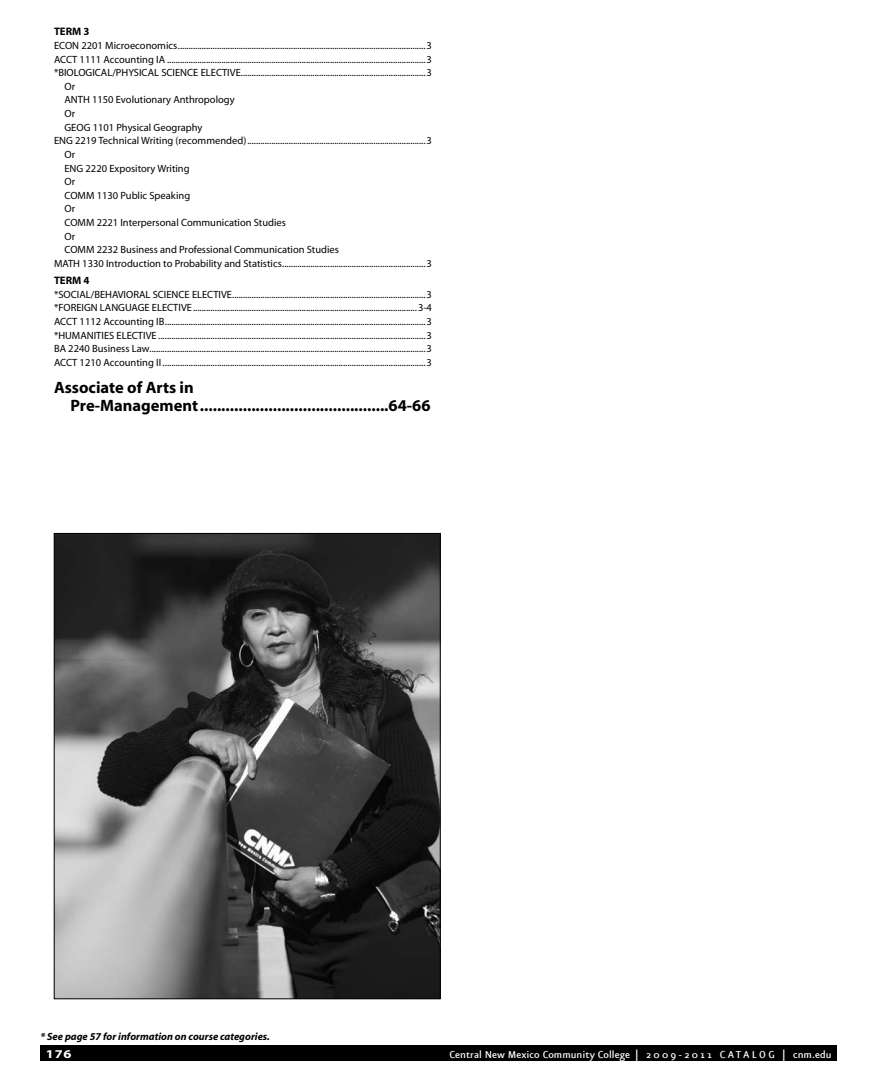
<style>
.page{position:relative;width:891px;height:1080px;background:#fff}
.page>*{position:absolute;margin:0;border:0;box-sizing:border-box;transform-origin:0 0}
.t1{font:700 16.5px/18px "Myriad";color:#000}
.t2{font:500 12px "Eureka Sans";color:#fff}
.t3{font:700 12px "Myriad";color:#fff;scale:1.2 1}
.t4{font:700 10.8px "Myriad";color:#000}
.t5{font:10.5px/13.6px "Myriad";color:#000;text-align:justify}
.t6{font:italic 700 10.5px "Myriad";color:#000}
</style>
<div class="page">
<div style="left:40px;top:1046px;width:797px;height:15px;background:#000"></div>
<img style="left:56px;top:535px;width:382px;height:462px">
<p class="t4" style="left:54px;top:26px;width:37px">Term 3</p>
<p class="t5" style="left:54px;top:39px;width:379px">ECON 2201 Microeconomics..................................................................................................................3<br>ACCT 1111 Accounting IA .......................................................................................................................3 *BIOLOGICAL/PHYSICAL SCIENCE Elective</p>
<p class="t5" style="left:241px;top:66px;width:193px">.....................................................................................3</p>
<p class="t5" style="left:64px;top:80px;width:12px">Or</p>
<p class="t5" style="left:64px;top:94px;width:172px">ANTH 1150 Evolutionary Anthropology</p>
<p class="t5" style="left:64px;top:107px;width:12px">Or</p>
<p class="t5" style="left:64px;top:121px;width:140px">GEOG 1101 Physical Geography</p>
<p class="t5" style="left:54px;top:134px;width:379px">ENG 2219 Technical Writing (recommended)..................................................................................3</p>
<p class="t5" style="left:64px;top:148px;width:12px">Or</p>
<p class="t5" style="left:64px;top:162px;width:127px">ENG 2220 Expository Writing</p>
<p class="t5" style="left:64px;top:175px;width:12px">Or</p>
<p class="t5" style="left:64px;top:189px;width:127px">COMM 1130 Public Speaking</p>
<p class="t5" style="left:64px;top:203px;width:12px">Or</p>
<p class="t5" style="left:64px;top:216px;width:223px">COMM 2221 Interpersonal Communication Studies</p>
<p class="t5" style="left:64px;top:230px;width:12px">Or</p>
<p class="t5" style="left:64px;top:243px;width:276px">COMM 2232 Business and Professional Communication Studies</p>
<p class="t5" style="left:54px;top:257px;width:379px">MATH 1330 Introduction to Probability and Statistics..................................................................3</p>
<p class="t4" style="left:54px;top:275px;width:37px">Term 4</p>
<p class="t5" style="left:54px;top:288px;width:149px">*SOCIAL/BEHAVIORAL SCIENCE Elective</p>
<p class="t5" style="left:232px;top:288px;width:201px">.........................................................................................3</p>
<p class="t5" style="left:54px;top:302px;width:109px">*FOREIGN LANGUAGE Elective</p>
<p class="t5" style="left:54px;top:302px;width:379px;text-indent:139px">.......................................................................................................3-4<br>ACCT 1112 Accounting IB........................................................................................................................3 *HUMANITIES Elective</p>
<p class="t5" style="left:54px;top:329px;width:379px;text-indent:104px">...........................................................................................................................3<br>BA 2240 Business Law...............................................................................................................................3<br>ACCT 1210 Accounting II .........................................................................................................................3</p>
<h1 class="t1" style="left:70px;top:379px;width:361px;text-indent:-16px">Associate of Arts in<br>Pre-Management............................................64-66</h1>
<p class="t6" style="left:40px;top:1031px;width:231px">* See page 57 for information on course categories.</p>
<p class="t3" style="left:46px;top:1048px;width:23px">176</p>
<p class="t2" style="left:449px;top:1049px;width:384px">Central New Mexico Community College | 2 0 0 9 - 2 0 1 1 C A T A L O G | cnm.edu</p>
</div>
